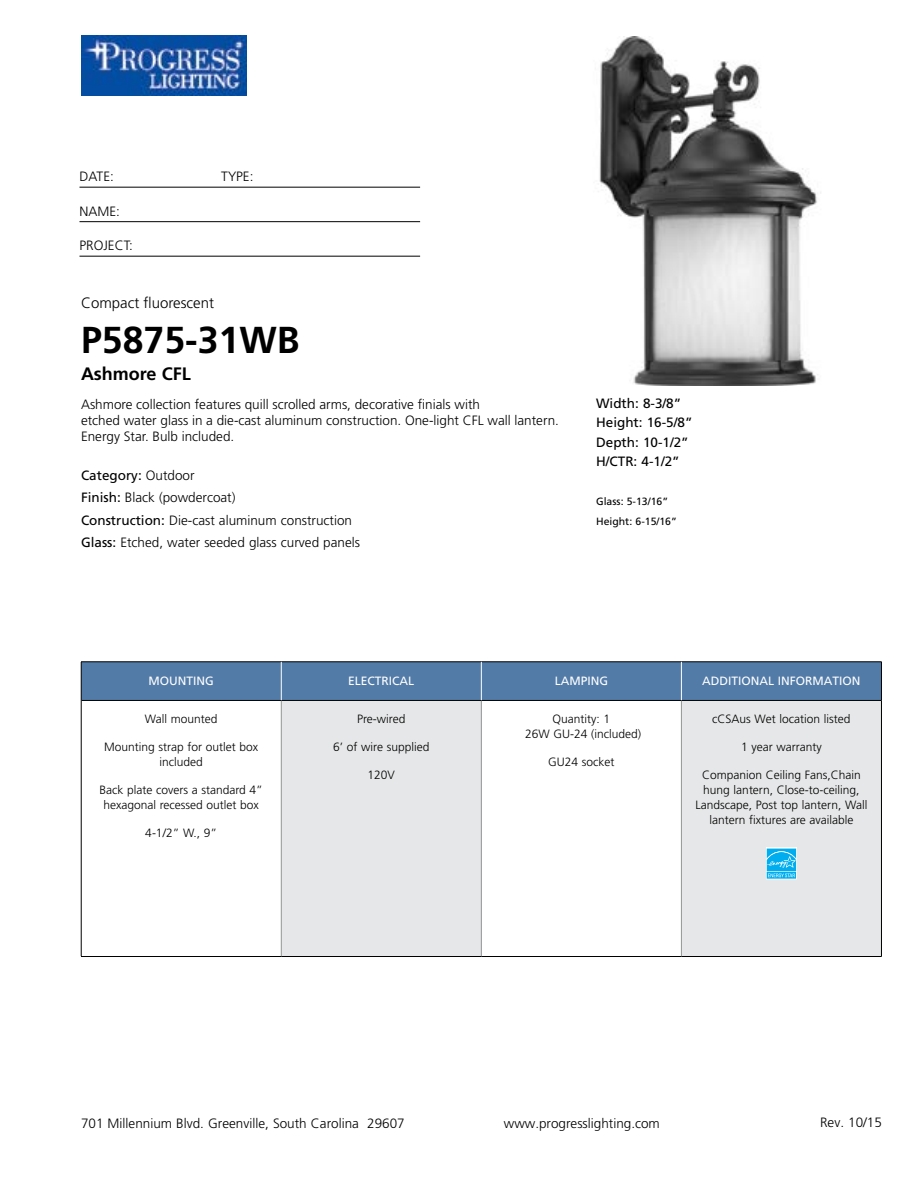
<style>
.page{position:relative;width:918px;height:1188px;background:#fff}
.page>*{position:absolute;margin:0;border:0;box-sizing:border-box;transform-origin:0 0}
.t1{font:700 37.5px "Frutiger";color:#000}
.t2{font:700 18px "Frutiger";color:#000}
.t3{font:300 15px "Frutiger";color:#000}
.t4{font:300 13.5px/22.5px "Frutiger";color:#000}
.t5{font:13.5px/19.5px "Frutiger";color:#000}
.t6{font:300 12px/15px "Frutiger";color:#000;text-align:center}
.t7{font:12px "Frutiger";color:#fff}
.t8{font:10.5px/19.5px "Frutiger";color:#000}
.s1{font-weight:400}
</style>
<div class="page">
<img style="left:81px;top:36px;width:165px;height:59px">
<hr style="left:80px;top:187px;width:340px;height:1px;background:#000">
<hr style="left:80px;top:221px;width:340px;height:1px;background:#000">
<hr style="left:80px;top:256px;width:340px;height:1px;background:#000">
<div style="left:82px;top:663px;width:799px;height:37px;background:#527ba8"></div>
<div style="left:281px;top:700px;width:200px;height:257px;background:#e6e7e8"></div>
<div style="left:681px;top:700px;width:200px;height:257px;background:#e6e7e8"></div>
<hr style="left:281px;top:701px;width:1px;height:255px;background:#939598">
<hr style="left:481px;top:701px;width:1px;height:255px;background:#939598">
<hr style="left:681px;top:701px;width:1px;height:255px;background:#939598">
<hr style="left:81px;top:700px;width:200px;height:1px;background:#000">
<hr style="left:281px;top:700px;width:200px;height:1px;background:#000">
<hr style="left:481px;top:700px;width:200px;height:1px;background:#000">
<hr style="left:681px;top:700px;width:200px;height:1px;background:#000">
<hr style="left:81px;top:956px;width:200px;height:1px;background:#000">
<hr style="left:281px;top:956px;width:200px;height:1px;background:#000">
<hr style="left:481px;top:956px;width:200px;height:1px;background:#000">
<hr style="left:681px;top:956px;width:201px;height:1px;background:#000">
<hr style="left:81px;top:662px;width:200px;height:1px;background:#000">
<hr style="left:81px;top:662px;width:1px;height:38px;background:#000">
<hr style="left:281px;top:662px;width:200px;height:1px;background:#000">
<hr style="left:481px;top:662px;width:200px;height:1px;background:#000">
<hr style="left:681px;top:662px;width:201px;height:1px;background:#000">
<hr style="left:881px;top:662px;width:1px;height:38px;background:#000">
<hr style="left:81px;top:700px;width:1px;height:256px;background:#000">
<hr style="left:881px;top:700px;width:1px;height:256px;background:#000">
<hr style="left:281px;top:662px;width:1px;height:38px;background:#fff">
<hr style="left:681px;top:662px;width:1px;height:38px;background:#fff">
<hr style="left:481px;top:662px;width:1px;height:38px;background:#fff">
<svg style="left:766px;top:848px;width:31px;height:1px"></svg>
<svg style="left:766px;top:849px;width:31px;height:30px"></svg>
<img style="left:599px;top:36px;width:222px;height:349px">
<p class="t4" style="left:80px;top:165px;width:36px">DATE:</p>
<p class="t4" style="left:221px;top:165px;width:34px">TYPE:</p>
<p class="t4" style="left:80px;top:200px;width:42px">NAME:</p>
<p class="t4" style="left:80px;top:234px;width:55px">PROJECT:</p>
<p class="t3" style="left:81px;top:295px;width:135px">Compact fluorescent</p>
<h1 class="t1" style="left:81px;top:318px;width:220px">P5875-31WB</h1>
<h2 class="t2" style="left:81px;top:364px;width:111px">Ashmore CFL</h2>
<p class="t4" style="left:81px;top:396px;width:480px;line-height:16.2px">Ashmore collection features quill scrolled arms, decorative finials with<br>etched water glass in a die-cast aluminum construction. One-light CFL wall lantern.<br>Energy Star. Bulb included.</p>
<p class="t4" style="left:81px;top:464px;width:281px"><span class="s1">Category:</span> Outdoor<br><span class="s1">Finish:</span> Black (powdercoat)<br><span class="s1">Construction:</span> Die-cast aluminum construction <span class="s1">Glass:</span> Etched, water seeded glass curved panels</p>
<p class="t5" style="left:596px;top:393px;width:98px">Width: 8-3/8”<br>Height: 16-5/8”<br>Depth: 10-1/2”<br>H/CTR: 4-1/2”</p>
<p class="t8" style="left:596px;top:492px;width:82px">Glass: 5-13/16”<br>Height: 6-15/16”</p>
<p class="t7" style="left:149px;top:673px;width:67px">MOUNTING</p>
<p class="t7" style="left:348px;top:673px;width:68px">ELECTRICAL</p>
<p class="t7" style="left:555px;top:673px;width:55px">LAMPING</p>
<p class="t7" style="left:702px;top:673px;width:160px">ADDITIONAL INFORMATION</p>
<p class="t6" style="left:145px;top:712px;width:74px">Wall mounted</p>
<p class="t6" style="left:104px;top:739px;width:156px">Mounting strap for outlet box included</p>
<p class="t6" style="left:100px;top:782px;width:165px">Back plate covers a standard 4” hexagonal recessed outlet box</p>
<p class="t6" style="left:145px;top:825px;width:73px">4-1/2” W., 9”</p>
<p class="t6" style="left:357px;top:712px;width:50px">Pre-wired</p>
<p class="t6" style="left:333px;top:739px;width:98px">6’ of wire supplied</p>
<p class="t6" style="left:368px;top:767px;width:29px">120V</p>
<p class="t6" style="left:712px;top:712px;width:140px">cCSAus Wet location listed</p>
<p class="t6" style="left:741px;top:739px;width:82px">1 year warranty</p>
<p class="t6" style="left:696px;top:767px;width:173px">Companion Ceiling Fans,Chain hung lantern, Close-to-ceiling,<br>Landscape, Post top lantern, Wall lantern fixtures are available</p>
<p class="t6" style="left:525px;top:712px;width:118px">Quantity: 1<br>26W GU-24 (included)</p>
<p class="t6" style="left:548px;top:754px;width:68px">GU24 socket</p>
<p class="t4" style="left:81px;top:1112px;width:325px">701 Millennium Blvd. Greenville, South Carolina 29607</p>
<p class="t4" style="left:504px;top:1112px;width:158px">www.progresslighting.com</p>
<p class="t4" style="left:820px;top:1111px;width:63px">Rev. 10/15</p>
</div>
